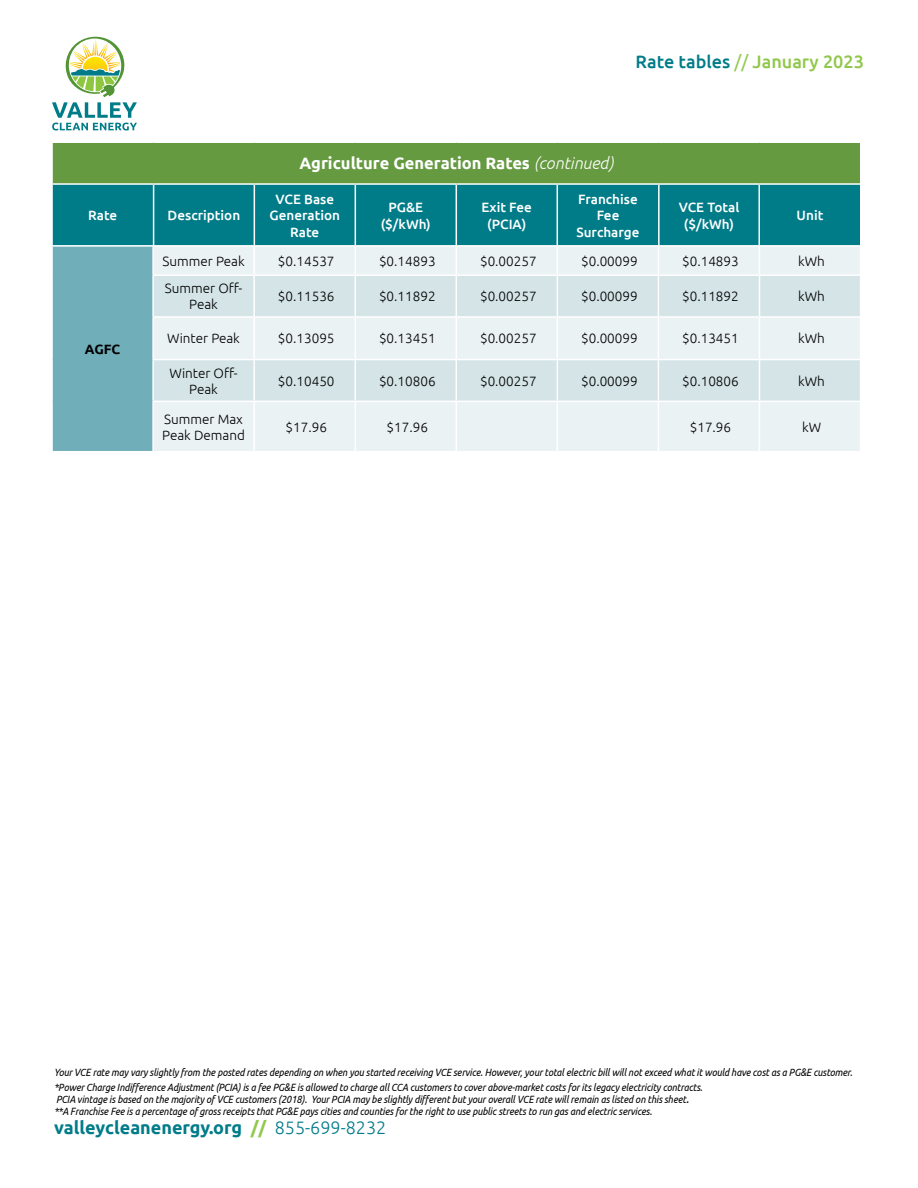
<style>
.page{position:relative;width:918px;height:1188px;background:#fff}
.page>*{position:absolute;margin:0;border:0;box-sizing:border-box;transform-origin:0 0}
.t1{font:700 18px "Ubuntu";color:#007c89}
.t2{font:500 18px "Ubuntu";color:#91c84c}
.t3{font:700 16.5px "Ubuntu";color:#fff}
.t4{font:300 13.5px/16.2px "Ubuntu";color:#000;text-align:center}
.t5{font:500 13.5px/16.2px "Ubuntu";color:#fff;text-align:center}
.t6{font:700 13.5px "Ubuntu";color:#000}
.t7{font:italic 10.5px/12px "Ubuntu";letter-spacing:-.01em;color:#000;scale:.89 1}
.s1{color:#007c89}
.s2{font-weight:400}
.s3{font-weight:300;font-style:italic}
.s4{font-size:12px}
.s5{color:#91c84c}
.s6{font-weight:300}
</style>
<div class="page">
<div style="left:52px;top:142px;width:809px;height:42px;background:#669a41"></div>
<div style="left:53px;top:185px;width:807px;height:60px;background:#007c89"></div>
<hr style="left:153px;top:185px;width:1px;height:61px;background:#fff">
<hr style="left:254px;top:185px;width:1px;height:61px;background:#fff">
<hr style="left:355px;top:185px;width:1px;height:61px;background:#fff">
<hr style="left:456px;top:185px;width:1px;height:61px;background:#fff">
<hr style="left:557px;top:185px;width:1px;height:61px;background:#fff">
<hr style="left:658px;top:185px;width:2px;height:61px;background:#fff">
<hr style="left:758px;top:185px;width:2px;height:61px;background:#fff">
<hr style="left:51px;top:141px;width:103px;height:2px;background:#fff">
<hr style="left:51px;top:143px;width:2px;height:40px;background:#fff">
<hr style="left:154px;top:141px;width:100px;height:2px;background:#fff">
<hr style="left:254px;top:141px;width:101px;height:2px;background:#fff">
<hr style="left:355px;top:141px;width:101px;height:2px;background:#fff">
<hr style="left:456px;top:141px;width:101px;height:2px;background:#fff">
<hr style="left:557px;top:141px;width:102px;height:2px;background:#fff">
<hr style="left:659px;top:141px;width:100px;height:2px;background:#fff">
<hr style="left:759px;top:141px;width:103px;height:2px;background:#fff">
<hr style="left:51px;top:183px;width:103px;height:2px;background:#fff">
<hr style="left:154px;top:183px;width:100px;height:2px;background:#fff">
<hr style="left:254px;top:183px;width:101px;height:2px;background:#fff">
<hr style="left:355px;top:183px;width:101px;height:2px;background:#fff">
<hr style="left:456px;top:183px;width:101px;height:2px;background:#fff">
<hr style="left:557px;top:183px;width:102px;height:2px;background:#fff">
<hr style="left:659px;top:183px;width:100px;height:2px;background:#fff">
<hr style="left:759px;top:183px;width:103px;height:2px;background:#fff">
<div style="left:860px;top:135px;width:23px;height:141px;background:#fff"></div>
<div style="left:52px;top:246px;width:101px;height:206px;background:#70aeb9"></div>
<div style="left:154px;top:247px;width:706px;height:27px;background:#ebf2f3"></div>
<svg style="left:154px;top:276px;width:706px;height:125px;background:#dce8eb"></svg>
<div style="left:154px;top:402px;width:706px;height:49px;background:#ebf2f3"></div>
<hr style="left:51px;top:245px;width:102px;height:2px;background:#fff">
<hr style="left:51px;top:247px;width:2px;height:28px;background:#fff">
<hr style="left:152px;top:247px;width:2px;height:27px;background:#fff">
<hr style="left:253px;top:247px;width:2px;height:27px;background:#fff">
<hr style="left:354px;top:247px;width:2px;height:27px;background:#fff">
<svg style="left:456px;top:247px;width:1px;height:27px"></svg>
<svg style="left:557px;top:247px;width:1px;height:27px"></svg>
<svg style="left:658px;top:247px;width:1px;height:27px"></svg>
<svg style="left:759px;top:247px;width:1px;height:27px"></svg>
<hr style="left:51px;top:275px;width:2px;height:42px;background:#fff">
<hr style="left:152px;top:274px;width:102px;height:2px;background:#fff">
<hr style="left:152px;top:276px;width:2px;height:40px;background:#fff">
<hr style="left:253px;top:276px;width:2px;height:40px;background:#fff">
<hr style="left:354px;top:276px;width:2px;height:40px;background:#fff">
<hr style="left:456px;top:276px;width:1px;height:40px;background:#fff">
<hr style="left:557px;top:276px;width:1px;height:40px;background:#fff">
<hr style="left:658px;top:276px;width:1px;height:40px;background:#fff">
<hr style="left:759px;top:276px;width:1px;height:40px;background:#fff">
<hr style="left:51px;top:317px;width:2px;height:43px;background:#fff">
<hr style="left:152px;top:316px;width:102px;height:2px;background:#fff">
<hr style="left:152px;top:318px;width:2px;height:41px;background:#fff">
<hr style="left:254px;top:316px;width:101px;height:2px;background:#fff">
<hr style="left:253px;top:318px;width:2px;height:41px;background:#fff">
<hr style="left:355px;top:316px;width:101px;height:2px;background:#fff">
<hr style="left:354px;top:318px;width:2px;height:41px;background:#fff">
<hr style="left:456px;top:316px;width:101px;height:2px;background:#fff">
<hr style="left:456px;top:318px;width:1px;height:41px;background:#fff">
<hr style="left:557px;top:316px;width:101px;height:2px;background:#fff">
<hr style="left:557px;top:318px;width:1px;height:41px;background:#fff">
<hr style="left:658px;top:316px;width:101px;height:2px;background:#fff">
<hr style="left:658px;top:318px;width:1px;height:41px;background:#fff">
<hr style="left:759px;top:316px;width:102px;height:2px;background:#fff">
<hr style="left:759px;top:318px;width:1px;height:41px;background:#fff">
<hr style="left:51px;top:360px;width:2px;height:41px;background:#fff">
<hr style="left:51px;top:401px;width:2px;height:50px;background:#fff">
<hr style="left:51px;top:451px;width:102px;height:1px;background:#fff">
<hr style="left:152px;top:359px;width:102px;height:1px;background:#fff">
<hr style="left:152px;top:360px;width:2px;height:41px;background:#fff">
<hr style="left:152px;top:401px;width:102px;height:1px;background:#fff">
<hr style="left:152px;top:402px;width:2px;height:49px;background:#fff">
<hr style="left:254px;top:359px;width:101px;height:1px;background:#fff">
<hr style="left:253px;top:360px;width:2px;height:41px;background:#fff">
<hr style="left:253px;top:402px;width:2px;height:49px;background:#fff">
<hr style="left:355px;top:359px;width:101px;height:1px;background:#fff">
<hr style="left:354px;top:360px;width:2px;height:41px;background:#fff">
<hr style="left:354px;top:402px;width:2px;height:49px;background:#fff">
<hr style="left:456px;top:359px;width:101px;height:1px;background:#fff">
<hr style="left:456px;top:360px;width:1px;height:41px;background:#fff">
<hr style="left:456px;top:402px;width:1px;height:49px;background:#fff">
<hr style="left:557px;top:359px;width:101px;height:1px;background:#fff">
<hr style="left:557px;top:360px;width:1px;height:41px;background:#fff">
<hr style="left:557px;top:402px;width:1px;height:49px;background:#fff">
<hr style="left:658px;top:359px;width:101px;height:1px;background:#fff">
<hr style="left:658px;top:360px;width:1px;height:41px;background:#fff">
<hr style="left:759px;top:359px;width:102px;height:1px;background:#fff">
<hr style="left:759px;top:360px;width:1px;height:41px;background:#fff">
<hr style="left:658px;top:402px;width:1px;height:49px;background:#fff">
<hr style="left:759px;top:402px;width:1px;height:49px;background:#fff">
<svg style="left:52px;top:37px;width:85px;height:93px"></svg>
<h1 class="t2" style="left:636px;top:50px;width:230px"><span class="s1">Rate tables</span> <span class="s2">//</span> January 2023</h1>
<p class="t5" style="left:88px;top:207px;width:31px">Rate</p>
<p class="t5" style="left:168px;top:207px;width:74px">Description</p>
<h2 class="t3" style="left:299px;top:153px;width:315px">Agriculture Generation Rates <span class="s3">(continued)</span></h2>
<p class="t5" style="left:270px;top:191px;width:72px">VCE Base<br>Generation<br>Rate</p>
<p class="t5" style="left:381px;top:199px;width:52px">PG&amp;E ($/kWh)</p>
<p class="t5" style="left:482px;top:199px;width:52px">Exit Fee (PCIA)</p>
<p class="t5" style="left:576px;top:191px;width:65px">Franchise<br>Fee<br>Surcharge</p>
<p class="t5" style="left:679px;top:199px;width:62px">VCE Total ($/kWh)</p>
<p class="t5" style="left:797px;top:207px;width:28px">Unit</p>
<p class="t6" style="left:85px;top:341px;width:37px">AGFC</p>
<p class="t4" style="left:163px;top:253px;width:84px">Summer Peak</p>
<p class="t4" style="left:278px;top:253px;width:58px">$0.14537</p>
<p class="t4" style="left:379px;top:253px;width:58px">$0.14893</p>
<p class="t4" style="left:480px;top:253px;width:58px">$0.00257</p>
<p class="t4" style="left:581px;top:253px;width:58px">$0.00099</p>
<p class="t4" style="left:682px;top:253px;width:58px">$0.14893</p>
<p class="t4" style="left:798px;top:253px;width:28px">kWh</p>
<p class="t4" style="left:165px;top:280px;width:79px">Summer Off-<br>Peak</p>
<p class="t4" style="left:278px;top:288px;width:58px">$0.11536</p>
<p class="t4" style="left:379px;top:288px;width:58px">$0.11892</p>
<p class="t4" style="left:480px;top:288px;width:58px">$0.00257</p>
<p class="t4" style="left:581px;top:288px;width:58px">$0.00099</p>
<p class="t4" style="left:682px;top:288px;width:58px">$0.11892</p>
<p class="t4" style="left:798px;top:288px;width:28px">kWh</p>
<p class="t4" style="left:167px;top:330px;width:74px">Winter Peak</p>
<p class="t4" style="left:278px;top:330px;width:58px">$0.13095</p>
<p class="t4" style="left:379px;top:330px;width:58px">$0.13451</p>
<p class="t4" style="left:480px;top:330px;width:58px">$0.00257</p>
<p class="t4" style="left:581px;top:330px;width:58px">$0.00099</p>
<p class="t4" style="left:682px;top:330px;width:58px">$0.13451</p>
<p class="t4" style="left:798px;top:330px;width:28px">kWh</p>
<p class="t4" style="left:170px;top:364px;width:70px">Winter Off-<br>Peak</p>
<p class="t4" style="left:278px;top:372px;width:58px">$0.10450</p>
<p class="t4" style="left:379px;top:372px;width:58px">$0.10806</p>
<p class="t4" style="left:480px;top:372px;width:58px">$0.00257</p>
<p class="t4" style="left:581px;top:372px;width:58px">$0.00099</p>
<p class="t4" style="left:682px;top:372px;width:58px">$0.10806</p>
<p class="t4" style="left:798px;top:372px;width:28px">kWh</p>
<p class="t4" style="left:162px;top:410px;width:84px;text-align:left">Summer Max<br>Peak Demand</p>
<p class="t4" style="left:286px;top:419px;width:43px">$17.96</p>
<p class="t4" style="left:387px;top:419px;width:43px">$17.96</p>
<p class="t4" style="left:690px;top:419px;width:43px">$17.96</p>
<p class="t4" style="left:802px;top:419px;width:21px">kW</p>
<p class="t7" style="left:54px;top:1066px;width:899px">Your VCE rate may vary slightly from the posted rates depending on when you started receiving VCE service. However, your total electric bill will not exceed what it would have cost as a PG&amp;E customer.</p>
<p class="t7" style="left:54px;top:1081px;width:730px">*Power Charge Indifference Adjustment (PCIA) is a fee PG&amp;E is allowed to charge all CCA customers to cover above-market costs for its legacy electricity contracts.<br>PCIA vintage is based on the majority of VCE customers (2018). Your PCIA may be slightly different but your overall VCE rate will remain as listed on this sheet<span class="s4">. </span>**A Franchise Fee is a percentage of gross receipts that PG&amp;E pays cities and counties for the right to use public streets to run gas and electric services.</p>
<h1 class="t1" style="left:54px;top:1117px;width:334px">valleycleanenergy.org <span class="s5">//</span> <span class="s6">855-699-8232</span></h1>
</div>
